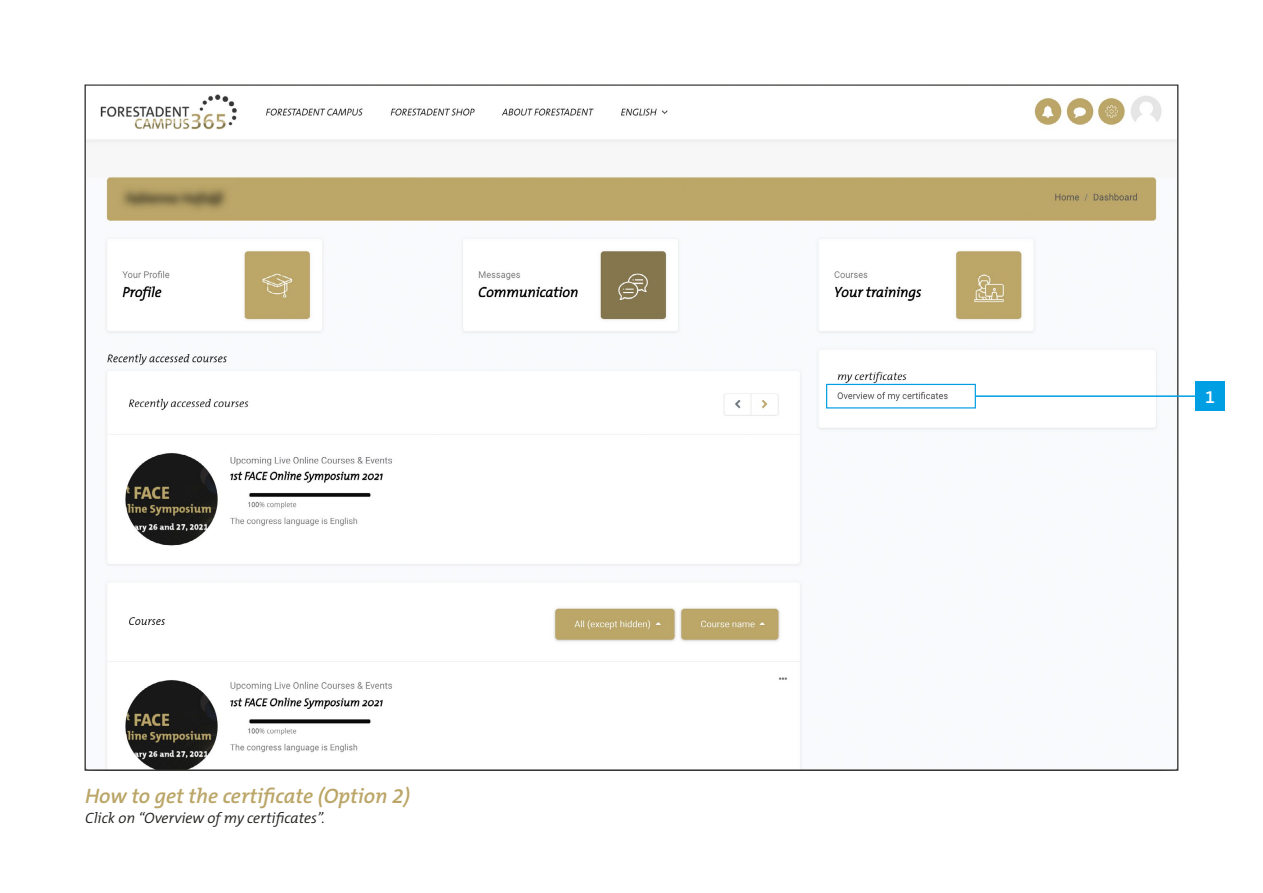
<style>
.page{position:relative;width:1263px;height:893px;background:#fff}
.page>*{position:absolute;margin:0;border:0;box-sizing:border-box;transform-origin:0 0}
.t1{font:italic 600 21px "The Mix C5";color:#bba668}
.t2{font:600 18px "The Mix C5";color:#fff}
.t3{font:italic 300 15px "The Mix C5";color:#1d1d1b}
</style>
<div class="page">
<img style="left:87px;top:94px;width:1089px;height:674px">
<div style="left:826px;top:384px;width:150px;height:24px;border:1px solid #009fe3"></div>
<hr style="left:976px;top:395px;width:222px;height:2px;background:#009fe3">
<div style="left:1196px;top:382px;width:29px;height:29px;background:#009fe3"></div>
<h1 class="t1" style="left:85px;top:782px;width:326px">How to get the certificate (Option 2)</h1>
<p class="t3" style="left:85px;top:808px;width:242px">Click on “Overview of my certificates”.</p>
<p class="t2" style="left:1205px;top:385px;width:11px">1</p>
</div>
